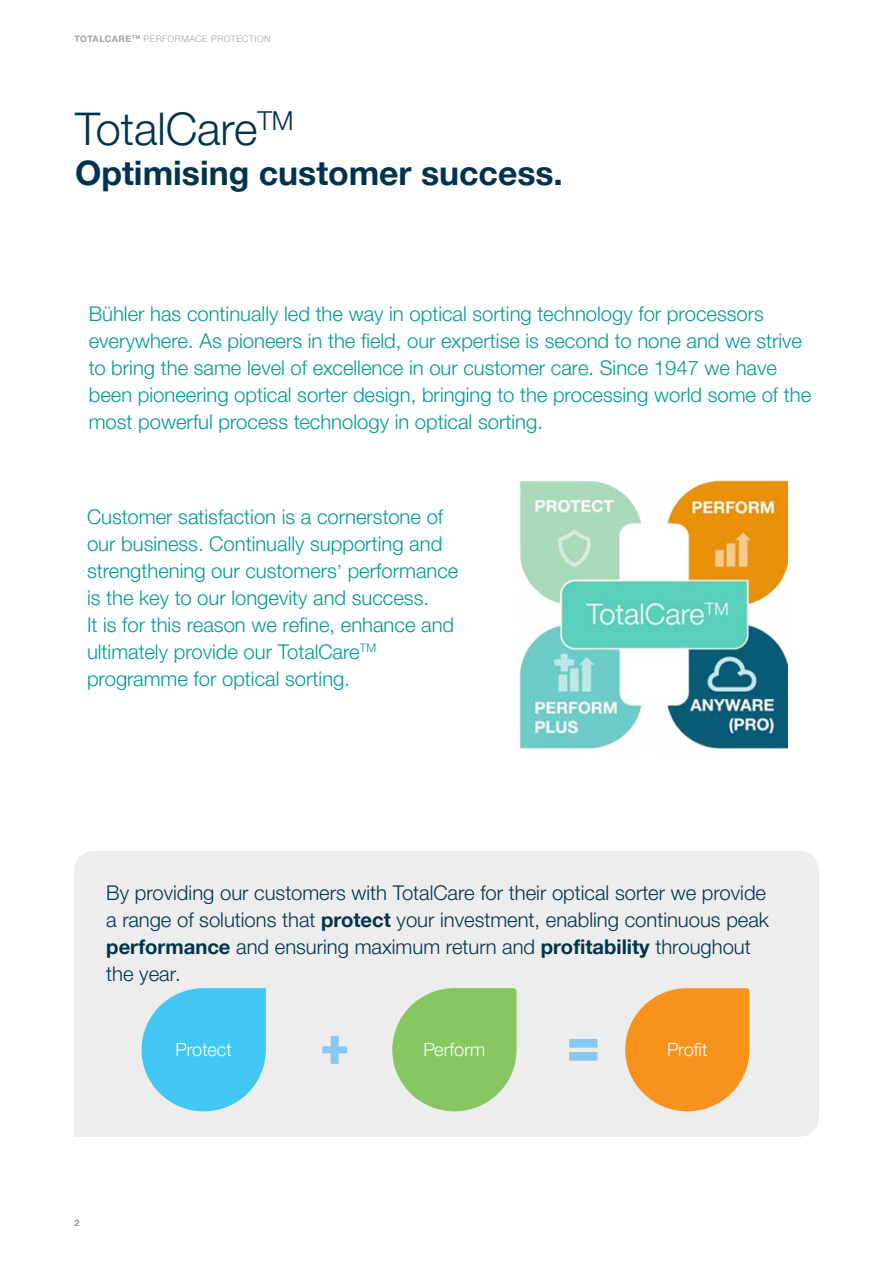
<style>
.page{position:relative;width:893px;height:1263px;background:#fff}
.page>*{position:absolute;margin:0;border:0;box-sizing:border-box;transform-origin:0 0}
.title_1{font:300 45px "Helvetica Neue LTW1 G";color:#00334e}
.title_1-2{font:700 33.75px "Helvetica Neue LTW1 G";color:#00334e}
.highlight___turquois{font:300 20.25px/27px "Helvetica Neue LTW1 G";color:#009a93}
.highlight___turquois-2{font:300 20.25px/27px "Helvetica Neue LTW1 G";color:#00344a}
.highlight___turquois-3{font:300 18.15px "Helvetica Neue LTW1 G";color:#fff}
.t1{font:300 9px "Helvetica Neue LTW1 G";letter-spacing:.06em;color:#9d9fa2}
.page{font:700 9px "Helvetica Neue LTW1 G";color:#83969f}
.s1{font-weight:700}
.s2{font-size:18px}
</style>
<div class="page">
<img style="left:519px;top:480px;width:269px;height:269px">
<div style="left:74px;top:851px;width:745px;height:286px;background:#ededee"></div>
<svg style="left:322px;top:1036px;width:25px;height:28px"></svg>
<svg style="left:569px;top:1039px;width:28px;height:22px"></svg>
<svg style="left:142px;top:988px;width:124px;height:123px;background:#5bccf3"></svg>
<svg style="left:392px;top:988px;width:125px;height:123px;background:#97cd79"></svg>
<svg style="left:625px;top:988px;width:124px;height:123px;background:#f5a13e"></svg>
<p class="t1" style="left:74px;top:33px;width:198px"><span class="s1">TOTALCARE</span><sup>TM</sup> PERFORMACE PROTECTION</p>
<p class="title_1" style="left:75px;top:101px;width:220px">TotalCare<sup>TM</sup></p>
<p class="title_1-2" style="left:75px;top:152px;width:489px">Optimising customer success.</p>
<p class="highlight___turquois" style="left:89px;top:300px;width:724px">Bühler has continually led the way in optical sorting technology for processors everywhere. As pioneers in the field, our expertise is second to none and we strive to bring the same level of excellence in our customer care. Since 1947 we have been pioneering optical sorter design, bringing to the processing world some of the most powerful process technology in optical sorting.</p>
<p class="highlight___turquois" style="left:87px;top:503px;width:373px">Customer satisfaction is a cornerstone of our business. Continually supporting and strengthening our customers<span class="s2">’</span> performance is the key to our longevity and success.<br>It is for this reason we refine, enhance and ultimately provide our TotalCare<sup>TM </sup>programme for optical sorting.</p>
<p class="highlight___turquois-2" style="left:106px;top:879px;width:664px">By providing our customers with TotalCare for their optical sorter we provide a range of solutions that <span class="s1">protect</span> your investment, enabling continuous peak <span class="s1">performance</span> and ensuring maximum return and <span class="s1">profitability</span> throughout the year.</p>
<p class="page" style="left:74px;top:1217px;width:7px">2</p>
<p class="highlight___turquois-3" style="left:176px;top:1038px;width:58px">Protect</p>
<p class="highlight___turquois-3" style="left:424px;top:1038px;width:63px">Perform</p>
<p class="highlight___turquois-3" style="left:667px;top:1038px;width:42px">Profit</p>
</div>
